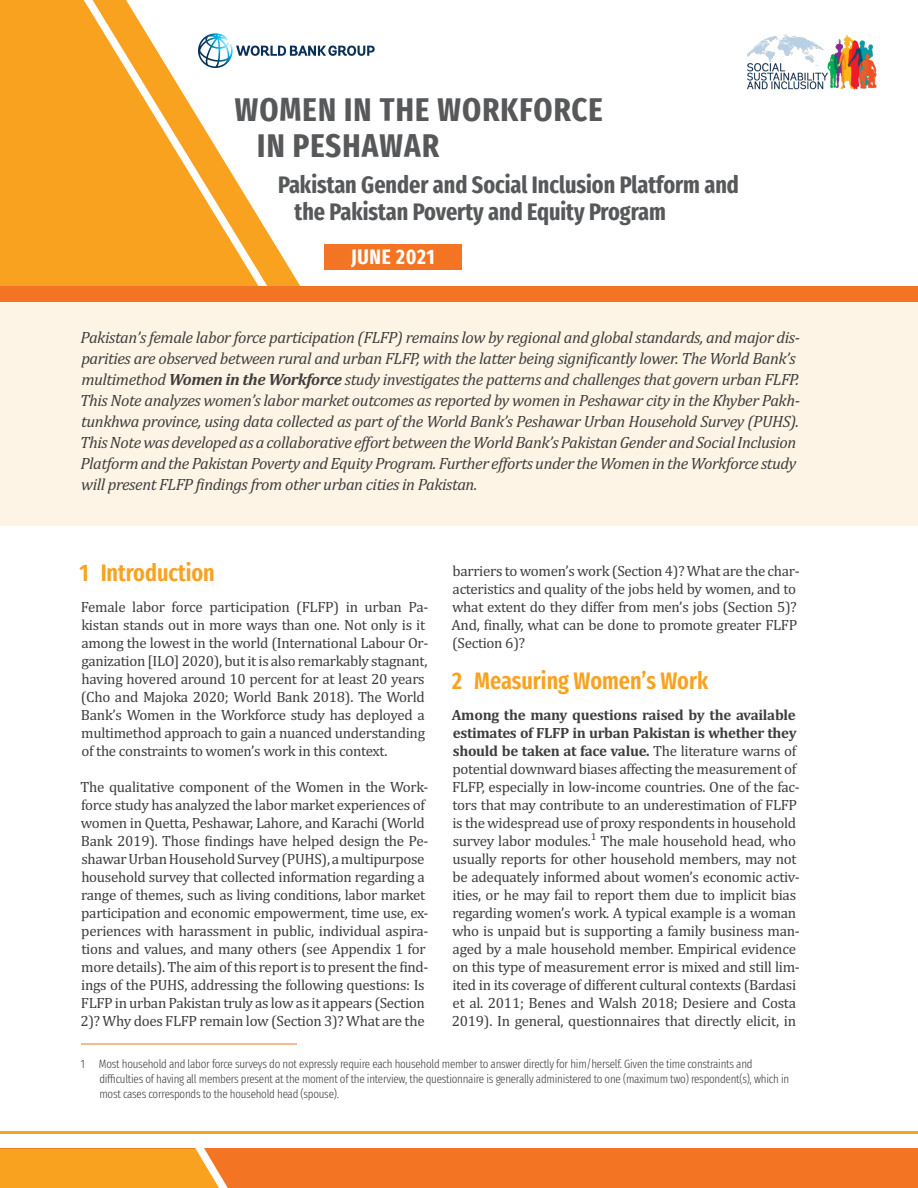
<style>
.page{position:relative;width:918px;height:1188px;background:#fff}
.page>*{position:absolute;margin:0;border:0;box-sizing:border-box;transform-origin:0 0}
.main_title{font:700 extra-condensed 33px/36px "Fira Sans";letter-spacing:.035em;color:#57585a}
.main_subtitle{font:700 extra-condensed 24px/27px "Fira Sans";color:#57585a}
.h2_yellow{font:600 extra-condensed 24px "Fira Sans";color:#f9a220}
.main_date{font:700 extra-condensed 21px "Fira Sans";letter-spacing:.035em;color:#fff}
.intro{font:italic 16.5px/21px "Cambria";letter-spacing:-.025em;color:#3e3e3f}
.bodytext{font:15px/18px "Cambria";letter-spacing:-.02em;color:#3e3e3f}
.Footnote_text{font:300 extra-condensed 12px/15px "Fira Sans";letter-spacing:-.02em;color:#3e3e3f}
.s1{font-weight:700}
</style>
<div class="page">
<hr style="left:0;top:1131px;width:918px;height:3px;background:#f9a220">
<svg style="left:0;top:0;width:301px;height:286px"></svg>
<div style="left:0;top:1149px;width:918px;height:39px;background:#f37423"></div>
<svg style="left:0;top:1148px;width:248px;height:40px"></svg>
<svg style="left:14px;top:0;width:264px;height:286px"></svg>
<svg style="left:198px;top:33px;width:177px;height:35px"></svg>
<img style="left:747px;top:34px;width:130px;height:56px">
<div style="left:0;top:295px;width:918px;height:231px;background:#fef4e5"></div>
<hr style="left:81px;top:1044px;width:216px;height:1px;background:#f37423">
<div style="left:324px;top:245px;width:138px;height:25px;background:#f37423"></div>
<div style="left:0;top:286px;width:918px;height:16px;background:#f37423"></div>
<p class="main_title" style="left:257px;top:89px;width:347px;text-indent:-22px">WOMEN IN THE WORKFORCE<br>IN PESHAWAR</p>
<p class="main_subtitle" style="left:295px;top:170px;width:446px;text-indent:-16px">Pakistan Gender and Social Inclusion Platform and the Pakistan Poverty and Equity Program</p>
<p class="main_date" style="left:351px;top:240px;width:85px">JUNE 2021</p>
<p class="intro" style="left:80px;top:326px;width:721px">Pakistan’s female labor force participation (FLFP) remains low by regional and global standards, and major dis&shy;parities are observed between rural and urban FLFP, with the latter being significantly lower. The World Bank’s multimethod <span class="s1">Women in the Workforce</span> study investigates the patterns and challenges that govern urban FLFP.<br>This Note analyzes women’s labor market outcomes as reported by women in Peshawar city in the Khyber Pakh&shy;tunkhwa province, using data collected as part of the World Bank’s Peshawar Urban Household Survey (PUHS).<br>This Note was developed as a collaborative effort between the World Bank’s Pakistan Gender and Social Inclusion Platform and the Pakistan Poverty and Equity Program. Further efforts under the Women in the Workforce study will present FLFP findings from other urban cities in Pakistan.</p>
<p class="h2_yellow" style="left:79px;top:553px;width:137px">1 Introduction</p>
<p class="bodytext" style="left:81px;top:598px;width:349px">Female labor force participation (FLFP) in urban Pa&shy;kistan stands out in more ways than one. Not only is it among the lowest in the world (International Labour Or&shy;ganization [ILO] 2020), but it is also remarkably stagnant, having hovered around 10 percent for at least 20 years (Cho and Majoka 2020; World Bank 2018). The World Bank’s Women in the Workforce study has deployed a multimethod approach to gain a nuanced understanding of the constraints to women’s work in this context.</p>
<p class="bodytext" style="left:80px;top:778px;width:350px">The qualitative component of the Women in the Work&shy;force study has analyzed the labor market experiences of women in Quetta, Peshawar, Lahore, and Karachi (World Bank 2019). Those findings have helped design the Pe&shy;shawar Urban Household Survey (PUHS), a multipurpose household survey that collected information regarding a range of themes, such as living conditions, labor market participation and economic empowerment, time use, ex&shy;periences with harassment in public, individual aspira&shy;tions and values, and many others (see Appendix 1 for more details). The aim of this report is to present the find&shy;ings of the PUHS, addressing the following questions: Is FLFP in urban Pakistan truly as low as it appears (Section 2)? Why does FLFP remain low (Section 3)? What are the</p>
<p class="Footnote_text" style="left:99px;top:1056px;width:691px;text-indent:-19px">1 Most household and labor force surveys do not expressly require each household member to answer directly for him/herself. Given the time constraints and difficulties of having all members present at the moment of the interview, the questionnaire is generally administered to one (maximum two) respondent(s), which in most cases corresponds to the household head (spouse).</p>
<p class="bodytext" style="left:452px;top:562px;width:350px">barriers to women’s work (Section 4)? What are the char&shy;acteristics and quality of the jobs held by women, and to what extent do they differ from men’s jobs (Section 5)?<br>And, finally, what can be done to promote greater FLFP (Section 6)?</p>
<p class="h2_yellow" style="left:452px;top:661px;width:258px">2 Measuring Women’s Work</p>
<p class="bodytext" style="left:452px;top:706px;width:350px"><span class="s1">Among the many questions raised by the available estimates of FLFP in urban Pakistan is whether they should be taken at face value.</span> The literature warns of potential downward biases affecting the measurement of FLFP, especially in low-income countries. One of the fac&shy;tors that may contribute to an underestimation of FLFP is the widespread use of proxy respondents in household survey labor modules.<sup>1</sup> The male household head, who usually reports for other household members, may not be adequately informed about women’s economic activ&shy;ities, or he may fail to report them due to implicit bias regarding women’s work. A typical example is a woman who is unpaid but is supporting a family business man&shy;aged by a male household member. Empirical evidence on this type of measurement error is mixed and still lim&shy;ited in its coverage of different cultural contexts (Bardasi et al. 2011; Benes and Walsh 2018; Desiere and Costa 2019). In general, questionnaires that directly elicit, in</p>
</div>
